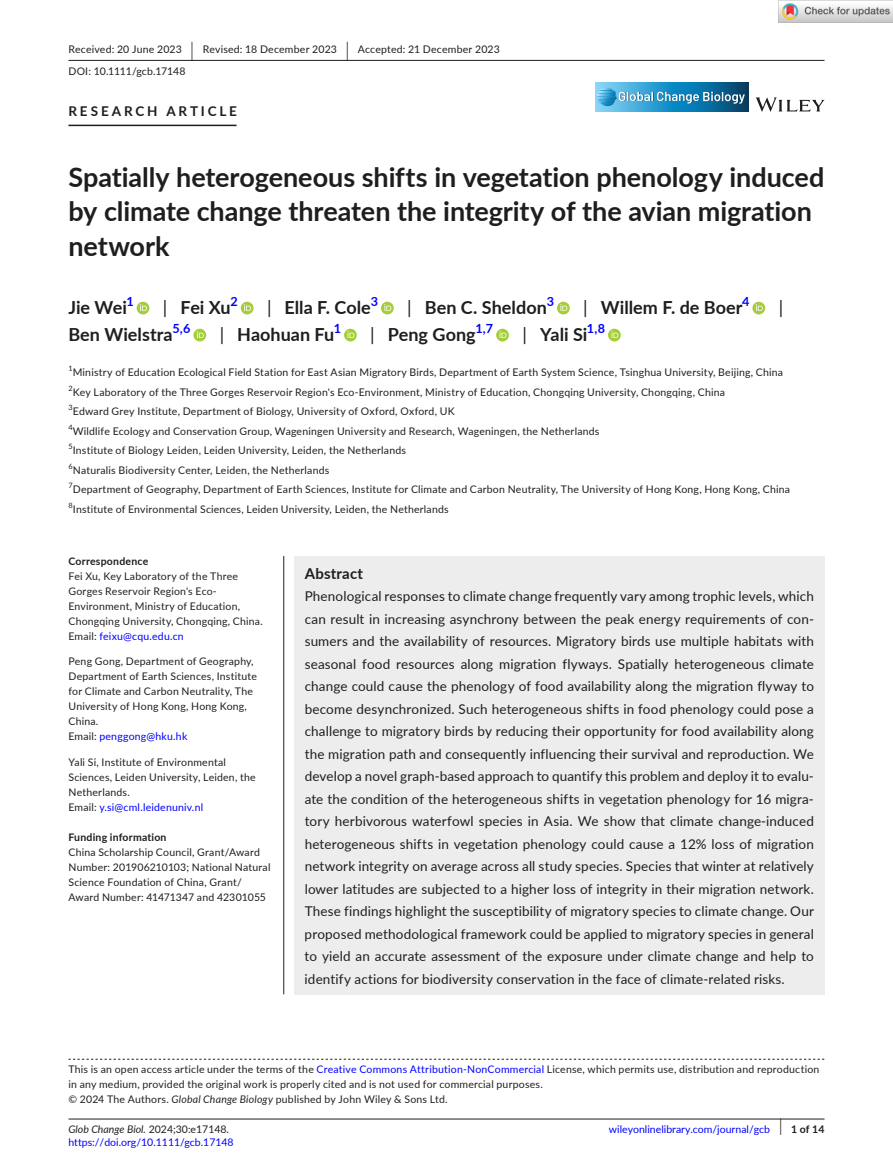
<style>
.page{position:relative;width:893px;height:1174px;background:#fff}
.page>*{position:absolute;margin:0;border:0;box-sizing:border-box;transform-origin:0 0}
.t1{font:27px/34.5px "Lato Bold 2";letter-spacing:-.005em;color:#1d1e1f}
.t2{font:18px "Lato Bold 2";color:#1d1e1f}
.t3{font:18px "Lato Regular 2";color:#1d1e1f}
.t4{font:15px "Lato Bold 2";letter-spacing:.015em;color:#1d1e1f}
.t5{font:13.5px/22.5px "Lato";letter-spacing:.01em;color:#1d1e1f}
.t6{font:13.5px/22.5px "Lato Regular 2";letter-spacing:.01em;color:#1d1e1f;text-align:justify}
.t7{font:13.5px "Lato Bold 2";letter-spacing:.21em;color:#1d1e1f}
.t8{font:12.6px "Lato Bold 2";color:#00f}
.t9{font:10.5px/15px "Lato";letter-spacing:.02em;color:#1d1e1f}
.t10{font:10.5px/15px "Lato";letter-spacing:.02em;color:#231f20}
.t11{font:10.5px "Lato Regular 2";color:#00f}
.t12{font:10.5px "Lato Regular 2";letter-spacing:.02em;color:#231f20}
.t13{font:italic 10.5px "Lato";color:#1d1e1f}
.t14{font:10.5px "Lato Bold 2";letter-spacing:.02em;color:#1d1e1f}
.t15{font:10.5px "Lato Bold 2";letter-spacing:.02em;color:#231f20}
.t16{font:7.35px "Lato Regular 2";color:#1d1e1f}
.s1{font-family:"Lato Regular 2";font-size:19.65px}
.s2{font-family:"Lato Regular 2"}
.s3{color:#00f}
.s4{font-family:"Lato"}
.s5{color:#1d1e1f}
.s6{font-family:"Lato";font-style:italic}
.s7{font-family:"Lato Regular 2";font-style:normal}
.s8{font-family:"Lato Regular 2";font-size:17.4px}
</style>
<div class="page">
<hr style="left:68px;top:1118px;width:756px;height:1px;background:#1d1e1f">
<svg style="left:756px;top:97px;width:68px;height:15px"></svg>
<svg style="left:595px;top:82px;width:153px;height:29px;background:#2b8bbb"></svg>
<svg style="left:597px;top:87px;width:148px;height:19px;background:#4799c2"></svg>
<hr style="left:68px;top:60px;width:756px;height:1px;background:#1d1e1f">
<hr style="left:68px;top:125px;width:169px;height:1px;background:#1d1e1f">
<div style="left:137px;top:302px;width:12px;height:12px;background:#a5cd39;border-radius:50%"></div>
<svg style="left:140px;top:304px;width:7px;height:7px"></svg>
<div style="left:241px;top:302px;width:12px;height:12px;background:#a5cd39;border-radius:50%"></div>
<svg style="left:244px;top:304px;width:7px;height:7px"></svg>
<div style="left:381px;top:302px;width:13px;height:12px;background:#a5cd39;border-radius:50%"></div>
<svg style="left:384px;top:304px;width:7px;height:7px"></svg>
<svg style="left:557px;top:302px;width:13px;height:12px"></svg>
<svg style="left:560px;top:304px;width:7px;height:7px"></svg>
<div style="left:752px;top:302px;width:13px;height:12px;background:#a5cd39;border-radius:50%"></div>
<svg style="left:756px;top:304px;width:7px;height:7px"></svg>
<div style="left:193px;top:329px;width:13px;height:12px;background:#a5cd39;border-radius:50%"></div>
<svg style="left:197px;top:331px;width:7px;height:7px"></svg>
<svg style="left:344px;top:329px;width:13px;height:12px"></svg>
<svg style="left:347px;top:331px;width:7px;height:7px"></svg>
<svg style="left:496px;top:329px;width:13px;height:12px"></svg>
<svg style="left:500px;top:331px;width:6px;height:7px"></svg>
<svg style="left:608px;top:329px;width:13px;height:12px"></svg>
<svg style="left:611px;top:331px;width:7px;height:7px"></svg>
<svg style="left:68px;top:1058px;width:756px;height:1px"></svg>
<div style="left:294px;top:556px;width:530px;height:438px;background:#ededed"></div>
<hr style="left:283px;top:556px;width:1px;height:438px;background:#1d1e1f">
<img style="left:779px;top:0;width:114px;height:23px">
<p class="t9" style="left:68px;top:38px;width:433px;line-height:21.8px">Received: 20 June 2023 <span class="s1">|</span> Revised: 18 December 2023 <span class="s1">|</span> Accepted: 21 December 2023<br>DOI: 10.1111/gcb.17148</p>
<p class="t7" style="left:68px;top:101px;width:170px">RESEARCH ARTICLE</p>
<h1 class="t1" style="left:68px;top:159px;width:757px">Spatially heterogeneous shifts in vegetation phenology induced by climate change threaten the integrity of the avian migration network</h1>
<h2 class="t2" style="left:68px;top:295px;width:60px">Jie Wei</h2>
<p class="t8" style="left:126px;top:292px;width:9px">1</p>
<h2 class="t2" style="left:163px;top:295px;width:69px"><span class="s2">|</span> Fei Xu</h2>
<p class="t8" style="left:230px;top:292px;width:9px">2</p>
<h2 class="t2" style="left:267px;top:295px;width:105px"><span class="s2">|</span> Ella F. Cole</h2>
<p class="t8" style="left:371px;top:292px;width:9px">3</p>
<h2 class="t2" style="left:407px;top:295px;width:141px"><span class="s2">|</span> Ben C. Sheldon</h2>
<p class="t8" style="left:547px;top:292px;width:9px">3</p>
<h2 class="t2" style="left:583px;top:295px;width:161px"><span class="s2">|</span> Willem F. de Boer</h2>
<p class="t8" style="left:742px;top:292px;width:9px">4</p>
<h2 class="t3" style="left:779px;top:295px;width:6px">|</h2>
<h2 class="t2" style="left:68px;top:322px;width:106px">Ben Wielstra</h2>
<p class="t8" style="left:172px;top:319px;width:19px">5,6</p>
<h2 class="t2" style="left:220px;top:322px;width:116px"><span class="s2">|</span> Haohuan Fu</h2>
<p class="t8" style="left:334px;top:319px;width:9px">1</p>
<h2 class="t2" style="left:370px;top:322px;width:107px"><span class="s2">|</span> Peng Gong</h2>
<p class="t8" style="left:475px;top:319px;width:19px">1,7</p>
<h2 class="t2" style="left:522px;top:322px;width:67px"><span class="s2">|</span> Yali Si</h2>
<p class="t8" style="left:587px;top:319px;width:20px">1,8</p>
<p class="t16" style="left:68px;top:363px;width:6px">1</p>
<p class="t9" style="left:73px;top:364px;width:712px">Ministry of Education Ecological Field Station for East Asian Migratory Birds, Department of Earth System Science, Tsinghua University, Beijing, China</p>
<p class="t16" style="left:68px;top:383px;width:6px">2</p>
<p class="t9" style="left:68px;top:381px;width:723px;line-height:19.5px;text-indent:4px">Key Laboratory of the Three Gorges Reservoir Region's Eco-Environment, Ministry of Education, Chongqing University, Chongqing, China<br><sup>3</sup>Edward Grey Institute, Department of Biology, University of Oxford, Oxford, UK<br><sup>4</sup>Wildlife Ecology and Conservation Group, Wageningen University and Research, Wageningen, the Netherlands<br><sup>5</sup>Institute of Biology Leiden, Leiden University, Leiden, the Netherlands<br><sup>6</sup>Naturalis Biodiversity Center, Leiden, the Netherlands<br><sup>7</sup>Department of Geography, Department of Earth Sciences, Institute for Climate and Carbon Neutrality, The University of Hong Kong, Hong Kong, China <sup>8</sup>Institute of Environmental Sciences, Leiden University, Leiden, the Netherlands</p>
<p class="t15" style="left:68px;top:553px;width:81px">Correspondence</p>
<p class="t10" style="left:68px;top:568px;width:196px">Fei Xu, Key Laboratory of the Three Gorges Reservoir Region's Eco-Environment, Ministry of Education, Chongqing University, Chongqing, China.<br><span class="s2">Email:</span> <span class="s3">feixu@cqu.edu.cn</span></p>
<p class="t9" style="left:68px;top:653px;width:190px">Peng Gong, Department of Geography,<br>Department of Earth Sciences, Institute for Climate and Carbon Neutrality, The<br>University of Hong Kong, Hong Kong,<br>China.<br><span class="s2">Email:</span> <span class="s3">penggong@hku.hk</span></p>
<p class="t9" style="left:68px;top:754px;width:189px">Yali Si, Institute of Environmental<br>Sciences, Leiden University, Leiden, the<br>Netherlands.<br><span class="s2">Email:</span> <span class="s3">y.si@cml.leidenuniv.nl</span></p>
<p class="t14" style="left:68px;top:829px;width:100px">Funding information</p>
<p class="t9" style="left:68px;top:844px;width:204px">China Scholarship Council, Grant/Award Number: 201906210103; National Natural Science Foundation of China, Grant/ Award Number: 41471347 and 42301055</p>
<h3 class="t4" style="left:305px;top:562px;width:60px">Abstract</h3>
<p class="t5" style="left:305px;top:584px;width:511px">Phenological responses to climate change frequently vary among trophic levels, which can result in increasing asynchrony between the peak energy requirements of con-</p>
<p class="t6" style="left:305px;top:629px;width:511px">sumers and the availability of resources. Migratory birds use multiple habitats with seasonal food resources along migration flyways. Spatially heterogeneous climate change could cause the phenology of food availability along the migration flyway to become desynchronized. Such heterogeneous shifts in food phenology could pose a challenge to migratory birds by reducing their opportunity for food availability along</p>
<p class="t5" style="left:305px;top:742px;width:511px">the migration path and consequently influencing their survival and reproduction. We develop a novel graph-based approach to quantify this problem and deploy it to evalu-</p>
<p class="t6" style="left:305px;top:787px;width:511px">ate the condition of the heterogeneous shifts in vegetation phenology for 16 migra<span class="s4">-</span></p>
<p class="t5" style="left:305px;top:809px;width:511px">tory herbivorous waterfowl species in Asia. We show that climate change-induced</p>
<p class="t6" style="left:305px;top:832px;width:511px">heterogeneous shifts in vegetation phenology could cause a 12% loss of migration</p>
<p class="t5" style="left:305px;top:854px;width:511px;text-align:justify">network integrity on average across all study species. Species that winter at relatively lower latitudes are subjected to a higher loss of integrity in their migration network.<br>These findings highlight the susceptibility of migratory species to climate change. Our proposed methodological framework could be applied to migratory species in general to yield an accurate assessment of the exposure under climate change and help to identify actions for biodiversity conservation in the face of climate-related risks.</p>
<p class="t10" style="left:68px;top:1061px;width:752px"><span class="s5">This is an open access article under the terms of the</span> <span class="s3">Creative Commons Attribution-NonCommercial</span> License, which permits use, distribution and reproduction in any medium, provided the original work is properly cited and is not used for commercial purposes.</p>
<p class="t12" style="left:68px;top:1091px;width:381px"><span class="s4">© 2024 The Authors.</span> <span class="s6">Global Change Biology</span> published by John Wiley &amp; Sons Ltd.</p>
<p class="t13" style="left:68px;top:1121px;width:162px">Glob Change Biol. <span class="s7">2024;30:e17148.</span></p>
<p class="t14" style="left:779px;top:1121px;width:46px"><span class="s8">|</span> 1 of 14</p>
<p class="t11" style="left:68px;top:1135px;width:167px">https://doi.org/10.1111/gcb.17148</p>
<p class="t11" style="left:609px;top:1121px;width:163px">wileyonlinelibrary.com/journal/gcb</p>
</div>
